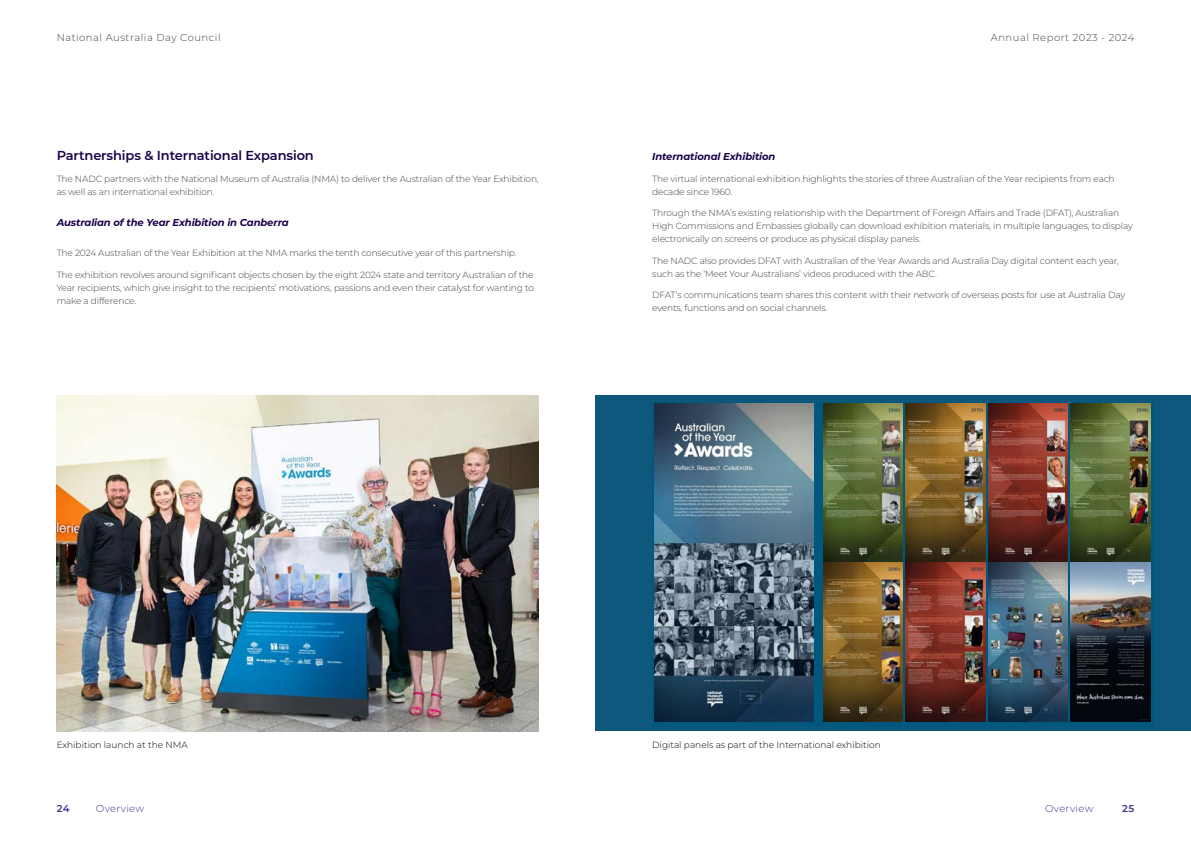
<style>
.page{position:relative;width:1191px;height:842px;background:#fff}
.page>*{position:absolute;margin:0;border:0;box-sizing:border-box;transform-origin:0 0}
.t1{font:600 13px "Montserrat";letter-spacing:-.01em;color:#1b024b}
.t2{font:italic 700 10px "Montserrat";letter-spacing:-.01em;color:#1b024b}
.t3{font:300 10px "Montserrat";letter-spacing:.05em;color:#473f3d}
.t4{font:300 10px "Montserrat";letter-spacing:.03em;color:#472f88}
.t5{font:600 10px "Montserrat";color:#472f88}
.t6{font:300 9px/13px "Montserrat";letter-spacing:-.015em;color:#473f3d}
.t7{font:300 9px "Montserrat";color:#000}
</style>
<div class="page">
<div style="left:595px;top:395px;width:596px;height:336px;background:#0e587d"></div>
<svg style="left:652px;top:402px;width:501px;height:324px;fill:#00587e"></svg>
<img style="left:654px;top:404px;width:159px;height:318px">
<img style="left:823px;top:404px;width:79px;height:318px">
<img style="left:905px;top:404px;width:80px;height:318px">
<img style="left:988px;top:404px;width:79px;height:318px">
<img style="left:1070px;top:404px;width:80px;height:318px">
<img style="left:57px;top:395px;width:482px;height:336px">
<p class="t3" style="left:57px;top:31px;width:165px">National Australia Day Council</p>
<p class="t3" style="left:991px;top:31px;width:145px">Annual Report 2023 - 2024</p>
<h1 class="t1" style="left:57px;top:146px;width:259px">Partnerships &amp; International Expansion</h1>
<p class="t6" style="left:57px;top:172px;width:483px">The NADC partners with the National Museum of Australia (NMA) to deliver the Australian of the Year Exhibition, as well as an international exhibition.</p>
<p class="t2" style="left:57px;top:215px;width:233px">Australian of the Year Exhibition in Canberra</p>
<p class="t6" style="left:57px;top:246px;width:461px">The 2024 Australian of the Year Exhibition at the NMA marks the tenth consecutive year of this partnership.</p>
<p class="t6" style="left:57px;top:268px;width:479px;text-align:justify">The exhibition revolves around significant objects chosen by the eight 2024 state and territory Australian of the Year recipients, which give insight to the recipients’ motivations, passions and even their catalyst for wanting to make a difference.</p>
<p class="t2" style="left:652px;top:149px;width:125px">International Exhibition</p>
<p class="t6" style="left:652px;top:172px;width:464px">The virtual international exhibition highlights the stories of three Australian of the Year recipients from each decade since 1960.</p>
<p class="t6" style="left:652px;top:206px;width:482px">Through the NMA’s existing relationship with the Department of Foreign Affairs and Trade (DFAT), Australian<br>High Commissions and Embassies globally can download exhibition materials, in multiple languages, to display electronically on screens or produce as physical display panels.</p>
<p class="t6" style="left:652px;top:254px;width:468px">The NADC also provides DFAT with Australian of the Year Awards and Australia Day digital content each year, such as the ‘Meet Your Australians’ videos produced with the ABC.</p>
<p class="t6" style="left:652px;top:288px;width:474px">DFAT’s communications team shares this content with their network of overseas posts for use at Australia Day events, functions and on social channels.</p>
<p class="t7" style="left:57px;top:739px;width:132px">Exhibition launch at the NMA</p>
<p class="t7" style="left:652px;top:739px;width:230px">Digital panels as part of the International exhibition</p>
<p class="t5" style="left:57px;top:801px;width:14px">24</p>
<p class="t4" style="left:96px;top:802px;width:50px">Overview</p>
<p class="t4" style="left:1045px;top:802px;width:50px">Overview</p>
<p class="t5" style="left:1122px;top:801px;width:13px">25</p>
</div>
